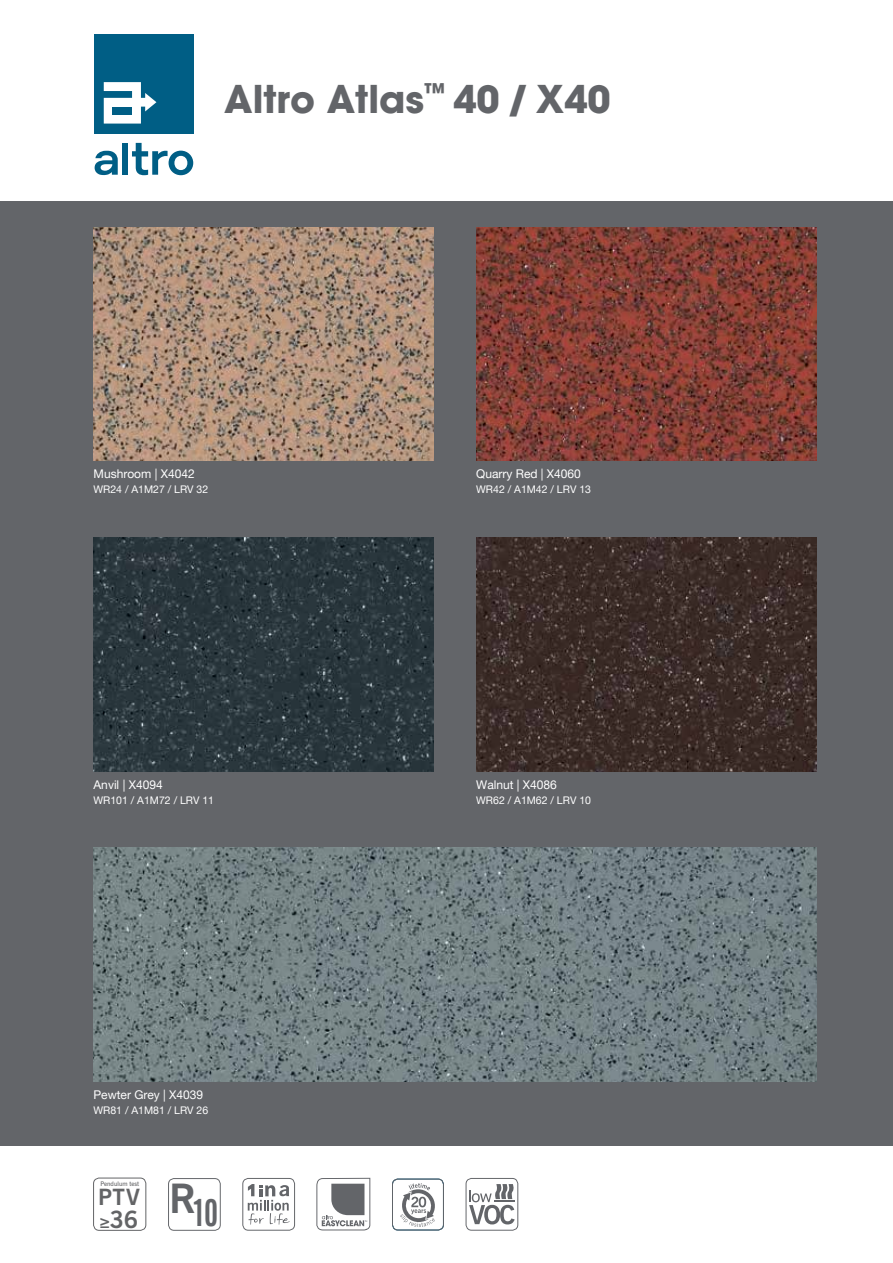
<style>
.page{position:relative;width:893px;height:1263px;background:#fff}
.page>*{position:absolute;margin:0;border:0;box-sizing:border-box;transform-origin:0 0}
.t1{font:700 37.5px "Avant Garde";color:#636569}
.t2{font:700 23.85px "News Gothic BT";color:#636466}
.t3{font:700 22.35px "News Gothic BT";color:#636466}
.t4{font:12px "Helvetica Neue LT Pro";color:#fff}
.t5{font:10.5px "Helvetica Neue LT Pro";color:#fff}
.t6{font:600 6.3px "News Gothic BT";color:#636466}
.s1{font-family:"Myriad Pro";font-size:17.85px}
.s2{font-stretch:extra-condensed;font-size:36.9px;color:#636569}
</style>
<div class="page">
<div style="left:0;top:202px;width:893px;height:943px;background:#636569"></div>
<img style="left:94px;top:227px;width:340px;height:234px">
<img style="left:476px;top:227px;width:340px;height:234px">
<img style="left:94px;top:537px;width:340px;height:234px">
<img style="left:476px;top:537px;width:340px;height:234px">
<img style="left:94px;top:848px;width:722px;height:234px">
<div style="left:122px;top:143px;width:6px;height:32px;background:#005e85"></div>
<svg style="left:95px;top:151px;width:23px;height:24px"></svg>
<svg style="left:132px;top:143px;width:61px;height:32px"></svg>
<div style="left:95px;top:34px;width:99px;height:99px;background:#005e85"></div>
<svg style="left:104px;top:82px;width:52px;height:42px"></svg>
<div style="left:113px;top:107px;width:19px;height:7px;background:#005e85"></div>
<svg style="left:392px;top:1178px;width:52px;height:52px"></svg>
<svg style="left:242px;top:1178px;width:53px;height:53px"></svg>
<svg style="left:466px;top:1178px;width:52px;height:53px"></svg>
<hr style="left:494px;top:1200px;width:21px;height:2px;background:#636569">
<svg style="left:93px;top:1177px;width:53px;height:54px"></svg>
<svg style="left:168px;top:1178px;width:53px;height:53px"></svg>
<svg style="left:316px;top:1178px;width:54px;height:52px"></svg>
<h1 class="t1" style="left:224px;top:75px;width:388px">Altro Atlas<sup>™</sup> 40 / X40</h1>
<p class="t4" style="left:94px;top:467px;width:103px">Mushroom | X4042</p>
<p class="t5" style="left:94px;top:483px;width:116px">WR24 / A1M27 / LRV 32</p>
<p class="t4" style="left:94px;top:777px;width:71px">Anvil | X4094</p>
<p class="t5" style="left:94px;top:794px;width:122px">WR101 / A1M72 / LRV 11</p>
<p class="t4" style="left:94px;top:1088px;width:111px">Pewter Grey | X4039</p>
<p class="t5" style="left:94px;top:1104px;width:116px">WR81 / A1M81 / LRV 26</p>
<p class="t4" style="left:476px;top:467px;width:106px">Quarry Red | X4060</p>
<p class="t5" style="left:476px;top:483px;width:116px">WR42 / A1M42 / LRV 13</p>
<p class="t4" style="left:476px;top:777px;width:82px">Walnut | X4086</p>
<p class="t5" style="left:476px;top:794px;width:116px">WR62 / A1M62 / LRV 10</p>
<p class="t6" style="left:100px;top:1179px;width:40px">Pendulum test</p>
<h3 class="t3" style="left:98px;top:1183px;width:43px">PTV</h3>
<h2 class="t2" style="left:99px;top:1204px;width:120px"><span class="s1">≥</span>36 <sup>R</sup><span class="s2">10</span></h2>
</div>
